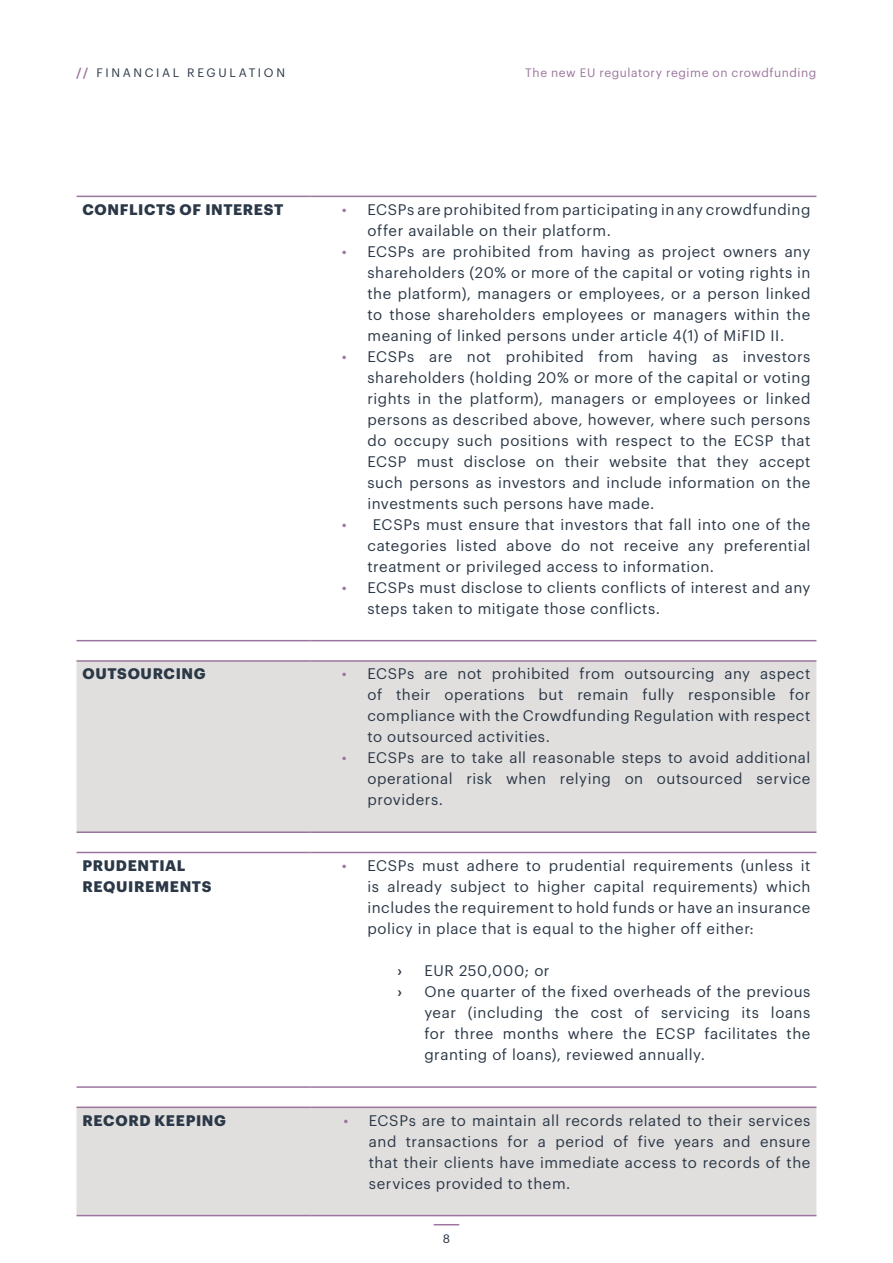
<style>
.page{position:relative;width:893px;height:1263px;background:#fff}
.page>*{position:absolute;margin:0;border:0;box-sizing:border-box;transform-origin:0 0}
.t1{font:15px/21px "Graphik";letter-spacing:.035em;color:#2b3847;text-align:justify}
.t2{font:700 15px/21px "Graphik";letter-spacing:.04em;color:#2b3847}
.t3{font:600 15px "Graphik";color:#2b3847}
.t4{font:12px "Graphik";letter-spacing:.045em;color:#9c759e}
.t5{font:12px "Graphik";letter-spacing:.22em;color:#2b3847}
.t6{font:12px "Graphik";color:#243646}
.s1{font-weight:600;color:#9c759e}
.s2{color:#9c759e}
</style>
<div class="page">
<hr style="left:77px;top:196px;width:233px;height:1px;background:#9c759e">
<hr style="left:310px;top:196px;width:506px;height:1px;background:#9c759e">
<hr style="left:77px;top:640px;width:233px;height:1px;background:#9c759e">
<hr style="left:310px;top:640px;width:506px;height:1px;background:#9c759e">
<div style="left:77px;top:662px;width:739px;height:169px;background:#e1dfde"></div>
<hr style="left:77px;top:660px;width:233px;height:2px;background:#9c759e">
<hr style="left:310px;top:660px;width:506px;height:2px;background:#9c759e">
<hr style="left:77px;top:831px;width:233px;height:2px;background:#9c759e">
<hr style="left:310px;top:831px;width:506px;height:2px;background:#9c759e">
<svg style="left:77px;top:853px;width:739px;height:1px"></svg>
<hr style="left:77px;top:852px;width:233px;height:1px;background:#9c759e">
<hr style="left:310px;top:852px;width:506px;height:1px;background:#9c759e">
<hr style="left:77px;top:1086px;width:233px;height:2px;background:#9c759e">
<hr style="left:310px;top:1086px;width:506px;height:2px;background:#9c759e">
<div style="left:77px;top:1108px;width:739px;height:107px;background:#e1dfde"></div>
<hr style="left:77px;top:1106px;width:235px;height:2px;background:#9c759e">
<hr style="left:312px;top:1106px;width:504px;height:2px;background:#9c759e">
<hr style="left:77px;top:1215px;width:235px;height:1px;background:#9c759e">
<hr style="left:312px;top:1215px;width:504px;height:1px;background:#9c759e">
<svg style="left:434px;top:1224px;width:25px;height:1px"></svg>
<p class="t5" style="left:77px;top:63px;width:210px"><span class="s1">//</span> FINANCIAL REGULATION</p>
<p class="t4" style="left:525px;top:63px;width:293px">The new EU regulatory regime on crowdfunding</p>
<p class="t2" style="left:83px;top:197px;width:202px">CONFLICTS OF INTEREST</p>
<p class="t1" style="left:367px;top:197px;width:444px;text-indent:-26px"><span class="s2">•</span> ECSPs are prohibited from participating in any crowdfunding offer available on their platform.</p>
<p class="t1" style="left:367px;top:239px;width:444px;text-indent:-26px"><span class="s2">•</span> ECSPs are prohibited from having as project owners any shareholders (20% or more of the capital or voting rights in the platform), managers or employees, or a person linked to those shareholders employees or managers within the meaning of linked persons under article 4(1) of MiFID II.</p>
<p class="t1" style="left:367px;top:344px;width:444px;text-indent:-26px"><span class="s2">•</span> ECSPs are not prohibited from having as investors shareholders (holding 20% or more of the capital or voting rights in the platform), managers or employees or linked persons as described above, however, where such persons do occupy such positions with respect to the ECSP that ECSP must disclose on their website that they accept such persons as investors and include information on the investments such persons have made.</p>
<p class="t1" style="left:367px;top:512px;width:445px;text-indent:-26px"><span class="s2">•</span> ECSPs must ensure that investors that fall into one of the categories listed above do not receive any preferential treatment or privileged access to information.</p>
<p class="t1" style="left:367px;top:575px;width:445px;text-indent:-26px"><span class="s2">•</span> ECSPs must disclose to clients conflicts of interest and any steps taken to mitigate those conflicts.</p>
<p class="t2" style="left:83px;top:662px;width:125px">OUTSOURCING</p>
<p class="t1" style="left:367px;top:662px;width:444px;text-indent:-26px"><span class="s2">•</span> ECSPs are not prohibited from outsourcing any aspect of their operations but remain fully responsible for compliance with the Crowdfunding Regulation with respect to outsourced activities.</p>
<p class="t1" style="left:367px;top:746px;width:444px;text-indent:-26px"><span class="s2">•</span> ECSPs are to take all reasonable steps to avoid additional operational risk when relying on outsourced service providers.</p>
<p class="t2" style="left:83px;top:853px;width:130px">PRUDENTIAL<br>REQUIREMENTS</p>
<p class="t1" style="left:367px;top:853px;width:444px;text-indent:-26px"><span class="s2">•</span> ECSPs must adhere to prudential requirements (unless it is already subject to higher capital requirements) which includes the requirement to hold funds or have an insurance policy in place that is equal to the higher off either:</p>
<p class="t3" style="left:397px;top:959px;width:6px">›</p>
<p class="t1" style="left:424px;top:959px;width:127px">EUR 250,000; or</p>
<p class="t3" style="left:397px;top:980px;width:6px">›</p>
<p class="t1" style="left:424px;top:980px;width:388px">One quarter of the fixed overheads of the previous year (including the cost of servicing its loans for three months where the ECSP facilitates the granting of loans), reviewed annually.</p>
<p class="t2" style="left:83px;top:1108px;width:145px">RECORD KEEPING</p>
<p class="t1" style="left:369px;top:1108px;width:443px;text-indent:-26px"><span class="s2">•</span> ECSPs are to maintain all records related to their services and transactions for a period of five years and ensure that their clients have immediate access to records of the services provided to them.</p>
<p class="t6" style="left:443px;top:1230px;width:9px">8</p>
</div>
